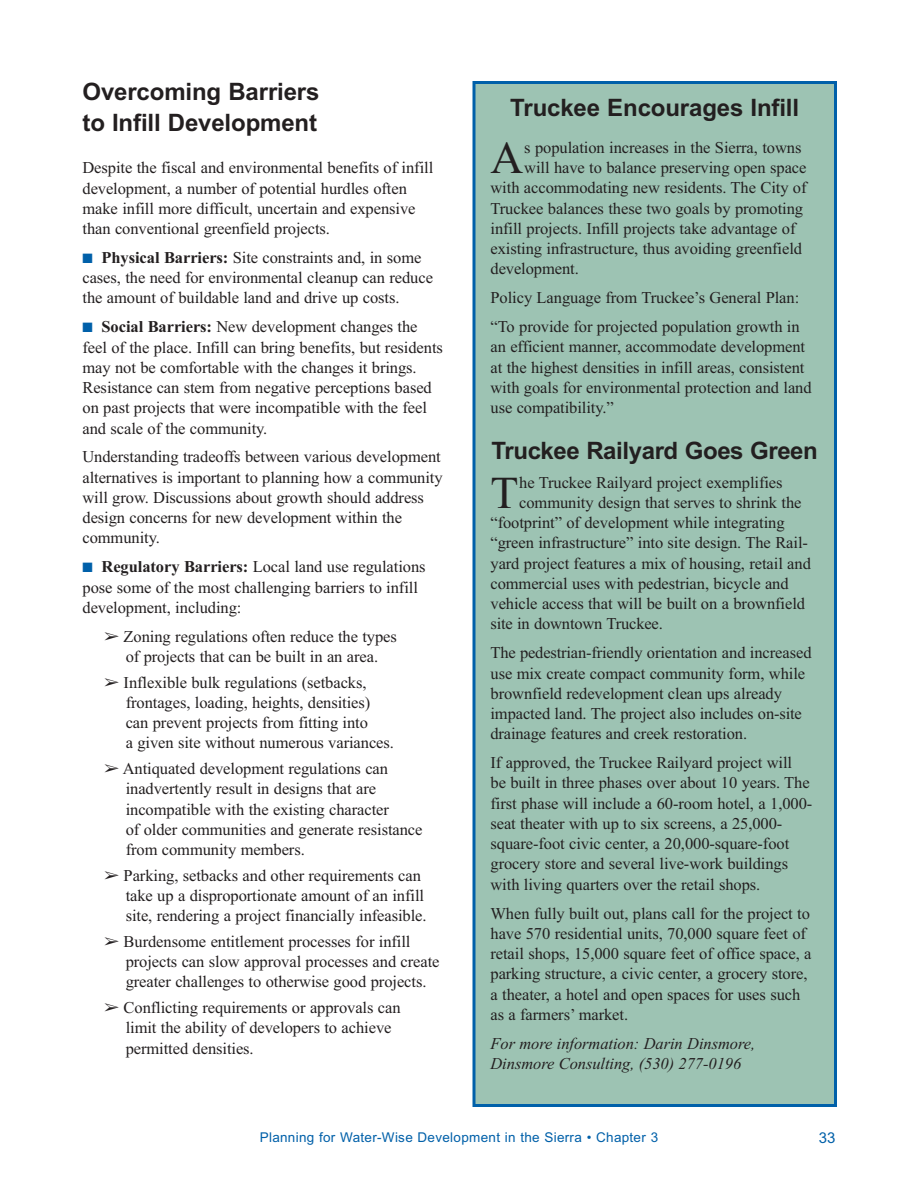
<style>
.page{position:relative;width:918px;height:1188px;background:#fff}
.page>*{position:absolute;margin:0;border:0;box-sizing:border-box;transform-origin:0 0}
.t1{font:45.75px "Times New Roman";color:#231f20}
.t2{font:700 24px/31.5px "Arial";letter-spacing:-.005em;color:#231f20}
.t3{font:16.5px/20.2px "Times New Roman";letter-spacing:-.005em;color:#231f20}
.t4{font:italic 16.5px/20.2px "Times New Roman";letter-spacing:-.005em;color:#231f20}
.t5{font:15px "Arial";color:#0060a9}
.t6{font:13.5px "Arial";letter-spacing:.02em;color:#0060a9}
.s1{color:#0060a9}
.s2{font-weight:700}
</style>
<div class="page">
<div style="left:474px;top:82px;width:362px;height:1024px;background:#9dc3b3"></div>
<div style="left:472px;top:81px;width:365px;height:1026px;border:3px solid #0060a9"></div>
<h2 class="t2" style="left:82px;top:78px;width:238px">Overcoming Barriers to Infill Development</h2>
<p class="t3" style="left:82px;top:159px;width:352px">Despite the fiscal and environmental benefits of infill development, a number of potential hurdles often make infill more difficult, uncertain and expensive than conventional greenfield projects.</p>
<p class="t3" style="left:82px;top:249px;width:352px"><span class="s1">■</span> <span class="s2">Physical Barriers:</span> Site constraints and, in some cases, the need for environmental cleanup can reduce the amount of buildable land and drive up costs.</p>
<p class="t3" style="left:82px;top:318px;width:362px"><span class="s1">■</span> <span class="s2">Social Barriers:</span> New development changes the feel of the place. Infill can bring benefits, but residents may not be comfortable with the changes it brings.<br>Resistance can stem from negative perceptions based on past projects that were incompatible with the feel and scale of the community.</p>
<p class="t3" style="left:82px;top:448px;width:362px">Understanding tradeoffs between various development alternatives is important to planning how a community will grow. Discussions about growth should address design concerns for new development within the community.</p>
<p class="t3" style="left:82px;top:558px;width:345px"><span class="s1">■</span> <span class="s2">Regulatory Barriers:</span> Local land use regulations pose some of the most challenging barriers to infill development, including:</p>
<p class="t3" style="left:104px;top:628px;width:294px;text-align:center">➢ Zoning regulations often reduce the types of projects that can be built in an area.</p>
<p class="t3" style="left:126px;top:674px;width:270px;text-indent:-22px">➢ Inflexible bulk regulations (setbacks, frontages, loading, heights, densities) can prevent projects from fitting into<br>a given site without numerous variances.</p>
<p class="t3" style="left:126px;top:760px;width:298px;text-indent:-22px">➢ Antiquated development regulations can inadvertently result in designs that are incompatible with the existing character<br>of older communities and generate resistance from community members.</p>
<p class="t3" style="left:126px;top:867px;width:302px;text-indent:-22px">➢ Parking, setbacks and other requirements can take up a disproportionate amount of an infill site, rendering a project financially infeasible.</p>
<p class="t3" style="left:126px;top:933px;width:315px;text-indent:-22px">➢ Burdensome entitlement processes for infill projects can slow approval processes and create greater challenges to otherwise good projects.</p>
<p class="t3" style="left:126px;top:999px;width:276px;text-indent:-22px">➢ Conflicting requirements or approvals can limit the ability of developers to achieve permitted densities.</p>
<h2 class="t2" style="left:510px;top:95px;width:290px">Truckee Encourages Infill</h2>
<h1 class="t1" style="left:490px;top:141px;width:34px">A</h1>
<p class="t3" style="left:524px;top:139px;width:279px">s population increases in the Sierra, towns</p>
<p class="t3" style="left:524px;top:159px;width:284px">will have to balance preserving open space</p>
<p class="t3" style="left:490px;top:179px;width:318px">with accommodating new residents. The City of</p>
<p class="t3" style="left:490px;top:200px;width:314px">Truckee balances these two goals by promoting</p>
<p class="t3" style="left:490px;top:220px;width:307px">infill projects. Infill projects take advantage of</p>
<p class="t3" style="left:490px;top:240px;width:313px">existing infrastructure, thus avoiding greenfield</p>
<p class="t3" style="left:490px;top:260px;width:90px">development.</p>
<p class="t3" style="left:490px;top:285px;width:311px;line-height:29px">Policy Language from Truckee’s General Plan: “To provide for projected population growth in</p>
<p class="t3" style="left:490px;top:338px;width:323px">an efficient manner, accommodate development at the highest densities in infill areas, consistent with goals for environmental protection and land use compatibility.”</p>
<h2 class="t2" style="left:492px;top:437px;width:328px">Truckee Railyard Goes Green</h2>
<h1 class="t1" style="left:490px;top:476px;width:29px">T</h1>
<p class="t3" style="left:519px;top:474px;width:265px">he Truckee Railyard project exemplifies</p>
<p class="t3" style="left:519px;top:494px;width:284px">community design that serves to shrink the</p>
<p class="t3" style="left:491px;top:514px;width:296px">“footprint” of development while integrating</p>
<p class="t3" style="left:491px;top:534px;width:319px">“green infrastructure” into site design. The Rail-</p>
<p class="t3" style="left:491px;top:555px;width:322px">yard project features a mix of housing, retail and</p>
<p class="t3" style="left:491px;top:575px;width:300px">commercial uses with pedestrian, bicycle and</p>
<p class="t3" style="left:491px;top:595px;width:316px">vehicle access that will be built on a brownfield</p>
<p class="t3" style="left:491px;top:615px;width:174px">site in downtown Truckee.</p>
<p class="t3" style="left:491px;top:644px;width:323px">The pedestrian-friendly orientation and increased use mix create compact community form, while brownfield redevelopment clean ups already impacted land. The project also includes on-site drainage features and creek restoration.</p>
<p class="t3" style="left:491px;top:754px;width:323px">If approved, the Truckee Railyard project will<br>be built in three phases over about 10 years. The first phase will include a 60-room hotel, a 1,000- seat theater with up to six screens, a 25,000- square-foot civic center, a 20,000-square-foot grocery store and several live-work buildings with living quarters over the retail shops.</p>
<p class="t3" style="left:491px;top:904px;width:322px">When fully built out, plans call for the project to have 570 residential units, 70,000 square feet of retail shops, 15,000 square feet of office space, a parking structure, a civic center, a grocery store, a theater, a hotel and open spaces for uses such as a farmers’ market.</p>
<p class="t4" style="left:491px;top:1035px;width:266px">For more information: Darin Dinsmore,<br>Dinsmore Consulting, (530) 277-0196</p>
<p class="t6" style="left:260px;top:1132px;width:400px">Planning for Water-Wise Development in the Sierra • Chapter 3</p>
<p class="t5" style="left:819px;top:1133px;width:18px">33</p>
</div>
